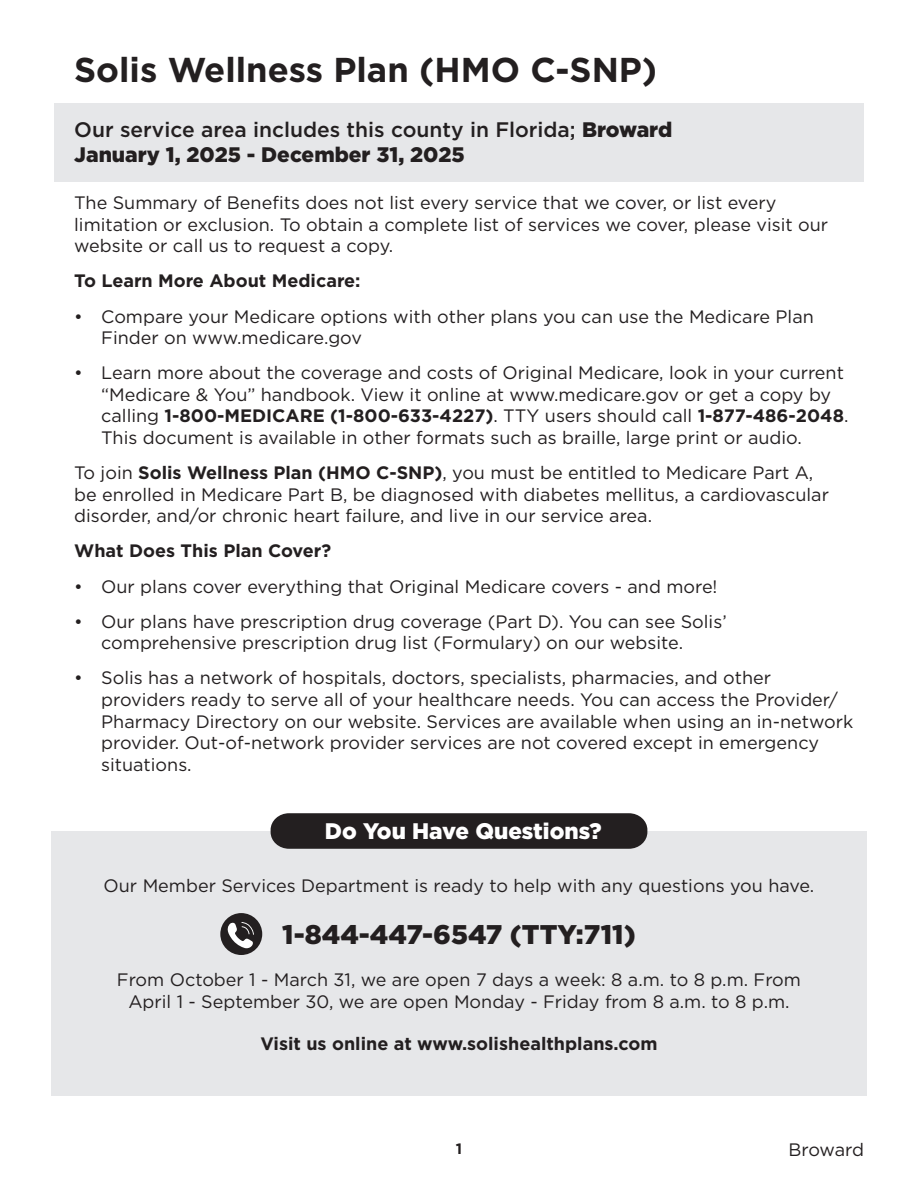
<style>
.page{position:relative;width:918px;height:1188px;background:#fff}
.page>*{position:absolute;margin:0;border:0;box-sizing:border-box;transform-origin:0 0}
.t1{font:700 34.5px "Gotham";color:#231f20}
.t2{font:900 27px "Gotham";color:#231f20}
.t3{font:900 22.5px "Gotham";color:#fff}
.t4{font:500 21px "Gotham";color:#231f20}
.t5{font:900 21px "Gotham";color:#231f20}
.t6{font:18px/21.6px "Gotham";color:#231f20}
.t7{font:700 18px "Gotham";color:#231f20}
.t8{font:18px "Gotham";letter-spacing:-.02em;color:#231f20}
.t9{font:700 15px "Gotham";color:#231f20}
.s1{font-weight:900}
.s2{font-weight:700}
</style>
<div class="page">
<div style="left:51px;top:831px;width:816px;height:265px;background:#e6e7e9"></div>
<svg style="left:271px;top:813px;width:376px;height:36px;background:#292526"></svg>
<div style="left:220px;top:913px;width:42px;height:42px;background:#231f20;border-radius:50%"></div>
<svg style="left:225px;top:922px;width:29px;height:26px"></svg>
<div style="left:54px;top:103px;width:810px;height:78px;background:#e6e7e9"></div>
<p class="t1" style="left:74px;top:50px;width:585px">Solis Wellness Plan (HMO C-SNP)</p>
<p class="t4" style="left:74px;top:118px;width:600px">Our service area includes this county in Florida; <span class="s1">Broward</span></p>
<p class="t5" style="left:74px;top:143px;width:392px">January 1, 2025 - December 31, 2025</p>
<p class="t6" style="left:74px;top:192px;width:755px">The Summary of Benefits does not list every service that we cover, or list every limitation or exclusion. To obtain a complete list of services we cover, please visit our website or call us to request a copy.</p>
<p class="t7" style="left:74px;top:271px;width:288px">To Learn More About Medicare:</p>
<p class="t6" style="left:101px;top:305px;width:714px;text-indent:-27px">• Compare your Medicare options with other plans you can use the Medicare Plan<br>Finder on www.medicare.gov</p>
<p class="t6" style="left:101px;top:362px;width:749px;text-indent:-27px">• Learn more about the coverage and costs of Original Medicare, look in your current “Medicare &amp; You” handbook. View it online at www.medicare.gov or get a copy by calling <span class="s2">1-800-MEDICARE (1-800-633-4227)</span>. TTY users should call <span class="s2">1-877-486-2048</span>.<br>This document is available in other formats such as braille, large print or audio.</p>
<p class="t6" style="left:74px;top:462px;width:756px">To join <span class="s2">Solis Wellness Plan (HMO C-SNP)</span>, you must be entitled to Medicare Part A, be enrolled in Medicare Part B, be diagnosed with diabetes mellitus, a cardiovascular disorder, and/or chronic heart failure, and live in our service area.</p>
<p class="t7" style="left:74px;top:541px;width:258px">What Does This Plan Cover?</p>
<p class="t6" style="left:74px;top:575px;width:645px">• Our plans cover everything that Original Medicare covers - and more!</p>
<p class="t6" style="left:101px;top:610px;width:627px;text-indent:-27px">• Our plans have prescription drug coverage (Part D). You can see Solis’ comprehensive prescription drug list (Formulary) on our website.</p>
<p class="t6" style="left:101px;top:667px;width:753px;text-indent:-27px">• Solis has a network of hospitals, doctors, specialists, pharmacies, and other providers ready to serve all of your healthcare needs. You can access the Provider/ Pharmacy Directory on our website. Services are available when using an in-network provider. Out-of-network provider services are not covered except in emergency situations.</p>
<p class="t3" style="left:325px;top:818px;width:278px">Do You Have Questions?</p>
<p class="t6" style="left:104px;top:874px;width:712px">Our Member Services Department is ready to help with any questions you have.</p>
<p class="t2" style="left:282px;top:919px;width:355px">1-844-447-6547 (TTY:711)</p>
<p class="t6" style="left:117px;top:969px;width:686px;text-align:center">From October 1 - March 31, we are open 7 days a week: 8 a.m. to 8 p.m. From<br>April 1 - September 30, we are open Monday - Friday from 8 a.m. to 8 p.m.</p>
<p class="t7" style="left:261px;top:1033px;width:398px">Visit us online at www.solishealthplans.com</p>
<p class="t9" style="left:456px;top:1140px;width:8px">1</p>
<p class="t8" style="left:789px;top:1138px;width:77px">Broward</p>
</div>
